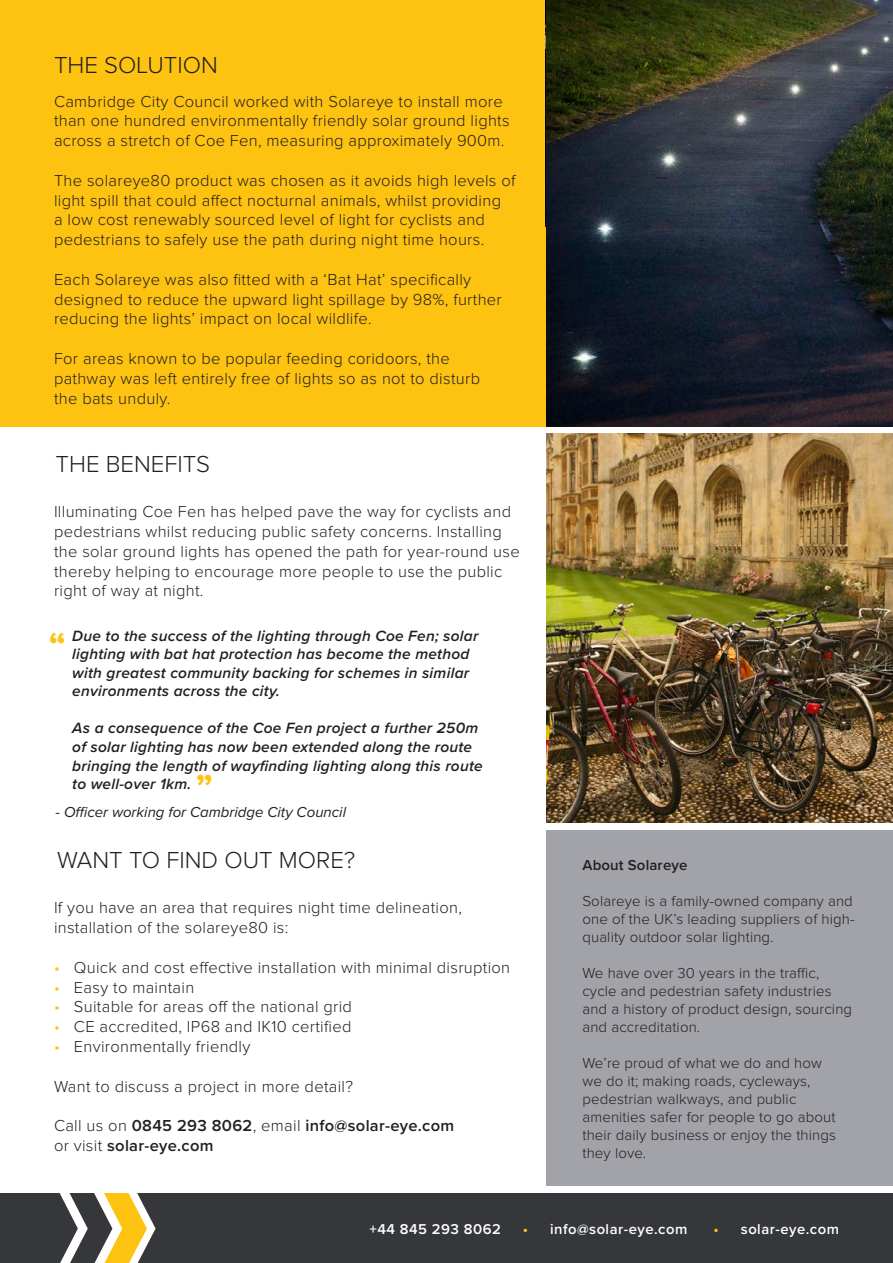
<style>
.page{position:relative;width:893px;height:1263px;background:#fff}
.page>*{position:absolute;margin:0;border:0;box-sizing:border-box;transform-origin:0 0}
.t1{font:700 37.5px "Proxima Nova";color:#fec210}
.t2{font:300 24px "Proxima Nova";color:#231f20}
.t3{font:300 16.5px/19.8px "Proxima Nova";letter-spacing:.02em;color:#231f20}
.t4{font:600 16.5px "Proxima Nova";letter-spacing:.02em;color:#231f20}
.t5{font:italic 600 15.45px/18.5px "Proxima Nova";letter-spacing:.015em;color:#231f20}
.t6{font:300 15px/18px "Proxima Nova";letter-spacing:.01em;color:#231f20}
.t7{font:italic 15px "Proxima Nova";color:#231f20}
.t8{font:600 15px "Proxima Nova";letter-spacing:.01em;color:#231f20}
.t9{font:600 14.85px "Proxima Nova";letter-spacing:.035em;color:#fff}
.s1{color:#fec210}
.s2{font-weight:300}
</style>
<div class="page">
<div style="left:546px;top:830px;width:347px;height:355px;background:#a1a3a9"></div>
<div style="left:0;top:0;width:893px;height:426px;background:#fec210"></div>
<div style="left:0;top:1193px;width:893px;height:70px;background:#35373a"></div>
<svg style="left:60px;top:1193px;width:96px;height:70px"></svg>
<img style="left:546px;top:434px;width:347px;height:388px">
<img style="left:546px;top:0;width:347px;height:426px">
<p class="t2" style="left:54px;top:54px;width:165px">THE SOLUTION</p>
<p class="t3" style="left:54px;top:92px;width:457px">Cambridge City Council worked with Solareye to install more than one hundred environmentally friendly solar ground lights across a stretch of Coe Fen, measuring approximately 900m.</p>
<p class="t3" style="left:54px;top:171px;width:463px">The solareye80 product was chosen as it avoids high levels of light spill that could affect nocturnal animals, whilst providing<br>a low cost renewably sourced level of light for cyclists and pedestrians to safely use the path during night time hours.</p>
<p class="t3" style="left:54px;top:270px;width:449px">Each Solareye was also fitted with a ‘Bat Hat’ specifically designed to reduce the upward light spillage by 98%, further reducing the lights’ impact on local wildlife.</p>
<p class="t3" style="left:54px;top:349px;width:397px">For areas known to be popular feeding coridoors, the</p>
<p class="t3" style="left:54px;top:369px;width:428px">pathway was left entirely free of lights so as not to disturb</p>
<p class="t3" style="left:54px;top:389px;width:118px">the bats unduly.</p>
<p class="t2" style="left:56px;top:453px;width:156px">THE BENEFITS</p>
<p class="t3" style="left:54px;top:502px;width:467px">Illuminating Coe Fen has helped pave the way for cyclists and pedestrians whilst reducing public safety concerns. Installing the solar ground lights has opened the path for year-round use thereby helping to encourage more people to use the public right of way at night.</p>
<p class="t5" style="left:72px;top:626px;width:408px">Due to the success of the lighting through Coe Fen; solar lighting with bat hat protection has become the method with greatest community backing for schemes in similar environments across the city.</p>
<p class="t5" style="left:72px;top:719px;width:412px">As a consequence of the Coe Fen project a further 250m of solar lighting has now been extended along the route bringing the length of wayfinding lighting along this route</p>
<p class="t5" style="left:72px;top:774px;width:121px">to well-over 1km.</p>
<p class="t1" style="left:49px;top:618px;width:19px">“</p>
<p class="t1" style="left:213px;top:801px;width:19px;rotate:-180deg">“</p>
<p class="t7" style="left:56px;top:800px;width:292px">- Officer working for Cambridge City Council</p>
<p class="t2" style="left:57px;top:849px;width:299px">WANT TO FIND OUT MORE?</p>
<p class="t3" style="left:54px;top:899px;width:409px">If you have an area that requires night time delineation, installation of the solareye80 is:</p>
<p class="t3" style="left:54px;top:958px;width:458px"><span class="s1">•</span> Quick and cost effective installation with minimal disruption</p>
<p class="t3" style="left:54px;top:978px;width:142px"><span class="s1">•</span> Easy to maintain</p>
<p class="t3" style="left:54px;top:998px;width:299px"><span class="s1">•</span> Suitable for areas off the national grid</p>
<p class="t3" style="left:54px;top:1017px;width:299px"><span class="s1">•</span> CE accredited, IP68 and IK10 certified</p>
<p class="t3" style="left:54px;top:1037px;width:198px"><span class="s1">•</span> Environmentally friendly</p>
<p class="t3" style="left:54px;top:1077px;width:301px">Want to discuss a project in more detail?</p>
<p class="t4" style="left:54px;top:1113px;width:402px"><span class="s2">Call us on</span> 0845 293 8062<span class="s2">, email</span> info@solar-eye.com</p>
<p class="t4" style="left:54px;top:1133px;width:161px"><span class="s2">or visit</span> solar-eye.com</p>
<p class="t8" style="left:582px;top:854px;width:107px">About Solareye</p>
<p class="t6" style="left:582px;top:893px;width:274px;text-align:justify">Solareye is a family-owned company and one of the UK’s leading suppliers of high&shy;quality outdoor solar lighting.</p>
<p class="t6" style="left:582px;top:965px;width:271px">We have over 30 years in the traffic, cycle and pedestrian safety industries and a history of product design, sourcing and accreditation.</p>
<p class="t6" style="left:582px;top:1055px;width:255px">We’re proud of what we do and how we do it; making roads, cycleways, pedestrian walkways, and public amenities safer for people to go about their daily business or enjoy the things they love.</p>
<p class="t9" style="left:369px;top:1218px;width:133px">+44 845 293 8062</p>
<p class="t9" style="left:523px;top:1218px;width:166px"><span class="s1">•</span> info@solar-eye.com</p>
<p class="t9" style="left:714px;top:1218px;width:127px"><span class="s1">•</span> solar-eye.com</p>
</div>
